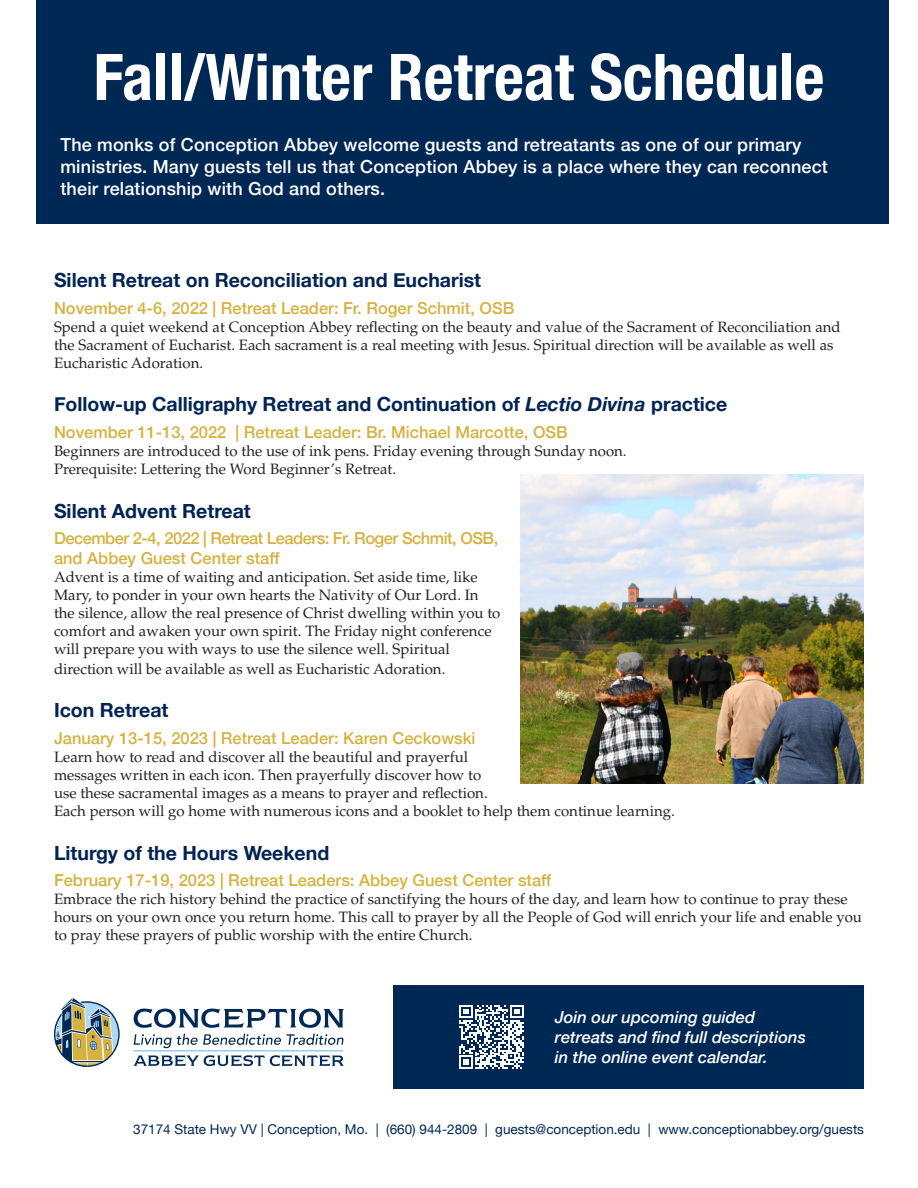
<style>
.page{position:relative;width:918px;height:1188px;background:#fff}
.page>*{position:absolute;margin:0;border:0;box-sizing:border-box;transform-origin:0 0}
.t1{font:700 condensed 64.35px "Helvetica Neue LT Std";color:#fff}
.t2{font:700 19.5px "Helvetica Neue";color:#002453}
.t3{font:500 18px/21.6px "Helvetica Neue";letter-spacing:.01em;color:#fff}
.t4{font:500 16.5px "Helvetica Neue";color:#d5b240}
.t5{font:italic 500 16.5px/19.8px "Helvetica Neue";color:#fff}
.t6{font:500 16.5px/19.8px "Helvetica Neue";letter-spacing:-.03em;color:#d5b240}
.t7{font:15px/18px "Palatino LT Std";color:#231f20}
.t8{font:13.5px "Helvetica Neue";color:#002856}
.s1{font-style:italic}
</style>
<div class="page">
<div style="left:36px;top:0;width:853px;height:223px;background:#002855"></div>
<div style="left:393px;top:985px;width:471px;height:104px;background:#002855"></div>
<svg style="left:134px;top:1009px;width:210px;height:19px"></svg>
<svg style="left:134px;top:1034px;width:209px;height:14px"></svg>
<svg style="left:54px;top:998px;width:66px;height:69px"></svg>
<hr style="left:133px;top:1051px;width:210px;height:1px;background:#69b3e3">
<svg style="left:134px;top:1055px;width:210px;height:11px"></svg>
<svg style="left:459px;top:1005px;width:64px;height:64px"></svg>
<img style="left:521px;top:475px;width:343px;height:309px">
<h1 class="t1" style="left:94px;top:39px;width:732px">Fall/Winter Retreat Schedule</h1>
<p class="t3" style="left:60px;top:133px;width:769px">The monks of Conception Abbey welcome guests and retreatants as one of our primary ministries. Many guests tell us that Conception Abbey is a place where they can reconnect their relationship with God and others.</p>
<h2 class="t2" style="left:54px;top:265px;width:429px">Silent Retreat on Reconciliation and Eucharist</h2>
<p class="t4" style="left:54px;top:295px;width:462px">November 4-6, 2022 | Retreat Leader: Fr. Roger Schmit, OSB</p>
<p class="t7" style="left:54px;top:318px;width:788px">Spend a quiet weekend at Conception Abbey reflecting on the beauty and value of the Sacrament of Reconciliation and the Sacrament of Eucharist. Each sacrament is a real meeting with Jesus. Spiritual direction will be available as well as<br>Eucharistic Adoration.</p>
<h2 class="t2" style="left:54px;top:389px;width:675px">Follow-up Calligraphy Retreat and Continuation of <span class="s1">Lectio Divina</span> practice</h2>
<p class="t4" style="left:54px;top:419px;width:515px">November 11-13, 2022 | Retreat Leader: Br. Michael Marcotte, OSB</p>
<p class="t7" style="left:54px;top:442px;width:574px">Beginners are introduced to the use of ink pens. Friday evening through Sunday noon.<br>Prerequisite: Lettering the Word Beginner’s Retreat.</p>
<h2 class="t2" style="left:54px;top:495px;width:198px">Silent Advent Retreat</h2>
<p class="t6" style="left:54px;top:527px;width:446px">December 2-4, 2022 | Retreat Leaders: Fr. Roger Schmit, OSB, and Abbey Guest Center staff</p>
<p class="t7" style="left:54px;top:568px;width:448px">Advent is a time of waiting and anticipation. Set aside time, like Mary, to ponder in your own hearts the Nativity of Our Lord. In the silence, allow the real presence of Christ dwelling within you to comfort and awaken your own spirit. The Friday night conference will prepare you with ways to use the silence well. Spiritual</p>
<p class="t7" style="left:54px;top:660px;width:393px">direction will be available as well as Eucharistic Adoration.</p>
<h2 class="t2" style="left:54px;top:695px;width:116px">Icon Retreat</h2>
<p class="t4" style="left:54px;top:725px;width:423px">January 13-15, 2023 | Retreat Leader: Karen Ceckowski</p>
<p class="t7" style="left:54px;top:748px;width:622px">Learn how to read and discover all the beautiful and prayerful<br>messages written in each icon. Then prayerfully discover how to<br>use these sacramental images as a means to prayer and reflection.<br>Each person will go home with numerous icons and a booklet to help them continue learning.</p>
<h2 class="t2" style="left:54px;top:837px;width:277px">Liturgy of the Hours Weekend</h2>
<p class="t4" style="left:54px;top:867px;width:499px">February 17-19, 2023 | Retreat Leaders: Abbey Guest Center staff</p>
<p class="t7" style="left:54px;top:890px;width:809px">Embrace the rich history behind the practice of sanctifying the hours of the day, and learn how to continue to pray these hours on your own once you return home. This call to prayer by all the People of God will enrich your life and enable you to pray these prayers of public worship with the entire Church.</p>
<p class="t5" style="left:555px;top:1006px;width:252px">Join our upcoming guided retreats and find full descriptions in the online event calendar.</p>
<p class="t8" style="left:133px;top:1119px;width:732px">37174 State Hwy VV | Conception, Mo. | (660) 944-2809 | guests@conception.edu | www.conceptionabbey.org/guests</p>
</div>
